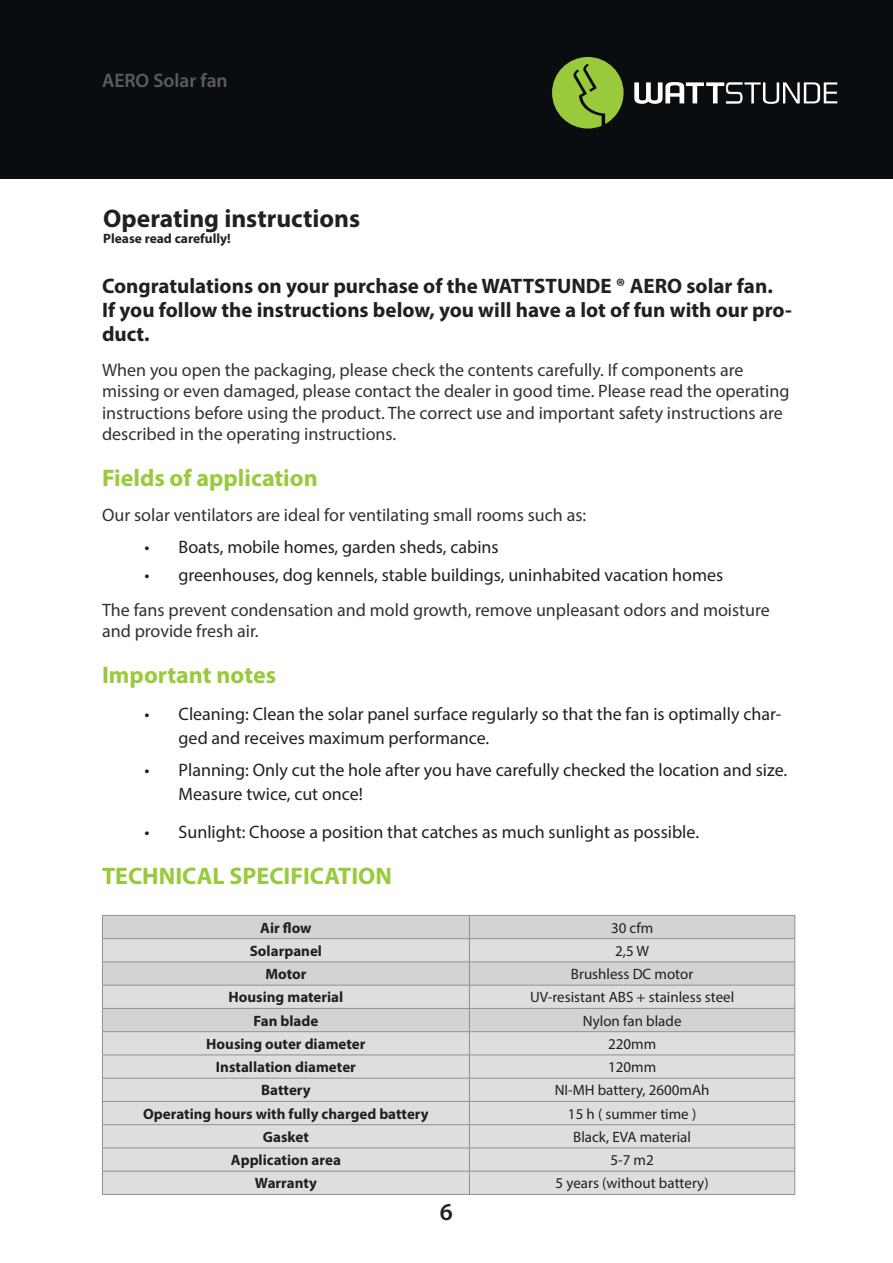
<style>
.page{position:relative;width:893px;height:1263px;background:#fff}
.page>*{position:absolute;margin:0;border:0;box-sizing:border-box;transform-origin:0 0}
.t1{font:700 25.5px "Myriad Pro";color:#231f20}
.t2{font:600 24.45px "Myriad Pro";color:#231f20}
.Hauptüberschrift{font:700 24px "Myriad Pro";color:#99ca3b}
.Unterüberschrift{font:700 21px/24px "Myriad Pro";color:#231f20}
.t3{font:600 19.5px "Myriad Pro";color:#5c5b5d}
.t4{font:18px/24px "Myriad Pro";color:#231f20}
.Unterüberschrift-2{font:18px/21.6px "Myriad Pro";color:#2f3336}
.Fließtext{font:18px/21.6px "Myriad Pro";color:#2f3336}
.Tabelle_Bold{font:700 15px "Myriad Pro";color:#231f20}
.Tabelle_Regular{font:15px "Myriad Pro";color:#231f20}
.t5{font:700 13.5px "Myriad Pro";color:#231f20}
</style>
<div class="page">
<div style="left:0;top:0;width:893px;height:179px;background:#0a0d10"></div>
<svg style="left:634px;top:82px;width:203px;height:22px"></svg>
<svg style="left:552px;top:57px;width:72px;height:72px"></svg>
<div style="left:103px;top:916px;width:691px;height:22px;background:#d4d3d3"></div>
<svg style="left:103px;top:939px;width:691px;height:255px;background:#dbdbdb"></svg>
<hr style="left:102px;top:915px;width:367px;height:1px;background:#8f9092">
<hr style="left:469px;top:915px;width:326px;height:1px;background:#8f9092">
<hr style="left:102px;top:938px;width:367px;height:1px;background:#8f9092">
<hr style="left:469px;top:938px;width:326px;height:1px;background:#8f9092">
<hr style="left:102px;top:961px;width:367px;height:1px;background:#8f9092">
<hr style="left:469px;top:961px;width:326px;height:1px;background:#8f9092">
<hr style="left:102px;top:985px;width:367px;height:1px;background:#8f9092">
<hr style="left:469px;top:985px;width:326px;height:1px;background:#8f9092">
<hr style="left:102px;top:1008px;width:367px;height:1px;background:#8f9092">
<hr style="left:469px;top:1008px;width:326px;height:1px;background:#8f9092">
<hr style="left:102px;top:1031px;width:367px;height:1px;background:#8f9092">
<hr style="left:469px;top:1031px;width:326px;height:1px;background:#8f9092">
<hr style="left:102px;top:1054px;width:367px;height:1px;background:#8f9092">
<hr style="left:469px;top:1054px;width:326px;height:1px;background:#8f9092">
<hr style="left:102px;top:1078px;width:367px;height:1px;background:#8f9092">
<hr style="left:469px;top:1078px;width:326px;height:1px;background:#8f9092">
<hr style="left:102px;top:1101px;width:367px;height:1px;background:#8f9092">
<hr style="left:469px;top:1101px;width:326px;height:1px;background:#8f9092">
<hr style="left:102px;top:1124px;width:367px;height:1px;background:#8f9092">
<hr style="left:469px;top:1124px;width:326px;height:1px;background:#8f9092">
<hr style="left:102px;top:1147px;width:367px;height:1px;background:#8f9092">
<hr style="left:469px;top:1147px;width:326px;height:1px;background:#8f9092">
<hr style="left:102px;top:1171px;width:367px;height:1px;background:#8f9092">
<svg style="left:102px;top:916px;width:1px;height:278px"></svg>
<hr style="left:469px;top:1171px;width:326px;height:1px;background:#8f9092">
<svg style="left:469px;top:916px;width:1px;height:278px"></svg>
<svg style="left:794px;top:916px;width:1px;height:278px"></svg>
<hr style="left:102px;top:1194px;width:367px;height:1px;background:#8f9092">
<hr style="left:469px;top:1194px;width:326px;height:1px;background:#8f9092">
<p class="t3" style="left:102px;top:69px;width:127px">AERO Solar fan</p>
<p class="t1" style="left:103px;top:201px;width:259px">Operating instructions</p>
<p class="t5" style="left:103px;top:230px;width:129px">Please read carefully!</p>
<p class="Unterüberschrift" style="left:102px;top:273px;width:672px">Congratulations on your purchase of the WATTSTUNDE ® AERO solar fan.</p>
<p class="Unterüberschrift" style="left:102px;top:297px;width:691px">If you follow the instructions below, you will have a lot of fun with our pro&shy;duct.</p>
<p class="Unterüberschrift-2" style="left:102px;top:358px;width:689px">When you open the packaging, please check the contents carefully. If components are missing or even damaged, please contact the dealer in good time. Please read the operating instructions before using the product. The correct use and important safety instructions are described in the operating instructions.</p>
<p class="Hauptüberschrift" style="left:102px;top:462px;width:217px">Fields of application</p>
<p class="Fließtext" style="left:102px;top:503px;width:486px">Our solar ventilators are ideal for ventilating small rooms such as:</p>
<p class="t4" style="left:145px;top:535px;width:356px">• Boats, mobile homes, garden sheds, cabins</p>
<p class="t4" style="left:145px;top:563px;width:580px">• greenhouses, dog kennels, stable buildings, uninhabited vacation homes</p>
<p class="Fließtext" style="left:102px;top:599px;width:669px">The fans prevent condensation and mold growth, remove unpleasant odors and moisture and provide fresh air.</p>
<p class="Hauptüberschrift" style="left:102px;top:659px;width:176px">Important notes</p>
<p class="t4" style="left:179px;top:701px;width:604px;text-indent:-34px">• Cleaning: Clean the solar panel surface regularly so that the fan is optimally char&shy;ged and receives maximum performance.</p>
<p class="t4" style="left:179px;top:758px;width:610px;text-indent:-34px">• Planning: Only cut the hole after you have carefully checked the location and size.<br>Measure twice, cut once!</p>
<p class="t4" style="left:145px;top:819px;width:556px">• Sunlight: Choose a position that catches as much sunlight as possible.</p>
<p class="Hauptüberschrift" style="left:102px;top:860px;width:291px">TECHNICAL SPECIFICATION</p>
<p class="Tabelle_Bold" style="left:260px;top:918px;width:53px">Air flow</p>
<p class="Tabelle_Regular" style="left:611px;top:918px;width:44px">30 cfm</p>
<p class="Tabelle_Bold" style="left:250px;top:941px;width:74px">Solarpanel</p>
<p class="Tabelle_Regular" style="left:615px;top:942px;width:35px">2,5 W</p>
<p class="Tabelle_Bold" style="left:265px;top:964px;width:43px">Motor</p>
<p class="Tabelle_Regular" style="left:571px;top:965px;width:124px">Brushless DC motor</p>
<p class="Tabelle_Bold" style="left:229px;top:987px;width:116px">Housing material</p>
<p class="Tabelle_Regular" style="left:530px;top:988px;width:206px">UV-resistant ABS + stainless steel</p>
<p class="Tabelle_Bold" style="left:253px;top:1011px;width:66px">Fan blade</p>
<p class="Tabelle_Regular" style="left:583px;top:1011px;width:100px">Nylon fan blade</p>
<p class="Tabelle_Bold" style="left:206px;top:1034px;width:161px">Housing outer diameter</p>
<p class="Tabelle_Regular" style="left:608px;top:1035px;width:50px">220mm</p>
<p class="Tabelle_Bold" style="left:216px;top:1057px;width:142px">Installation diameter</p>
<p class="Tabelle_Regular" style="left:608px;top:1058px;width:50px">120mm</p>
<p class="Tabelle_Bold" style="left:261px;top:1080px;width:51px">Battery</p>
<p class="Tabelle_Regular" style="left:555px;top:1081px;width:156px">NI-MH battery, 2600mAh</p>
<p class="Tabelle_Bold" style="left:143px;top:1104px;width:287px">Operating hours with fully charged battery</p>
<p class="Tabelle_Regular" style="left:568px;top:1104px;width:130px">15 h ( summer time )</p>
<p class="Tabelle_Bold" style="left:263px;top:1127px;width:48px">Gasket</p>
<p class="Tabelle_Regular" style="left:573px;top:1128px;width:119px">Black, EVA material</p>
<p class="Tabelle_Bold" style="left:231px;top:1150px;width:111px">Application area</p>
<p class="Tabelle_Regular" style="left:610px;top:1151px;width:45px">5-7 m2</p>
<p class="Tabelle_Bold" style="left:255px;top:1173px;width:63px">Warranty</p>
<p class="Tabelle_Regular" style="left:556px;top:1174px;width:154px">5 years (without battery)</p>
<h2 class="t2" style="left:440px;top:1196px;width:15px">6</h2>
</div>
